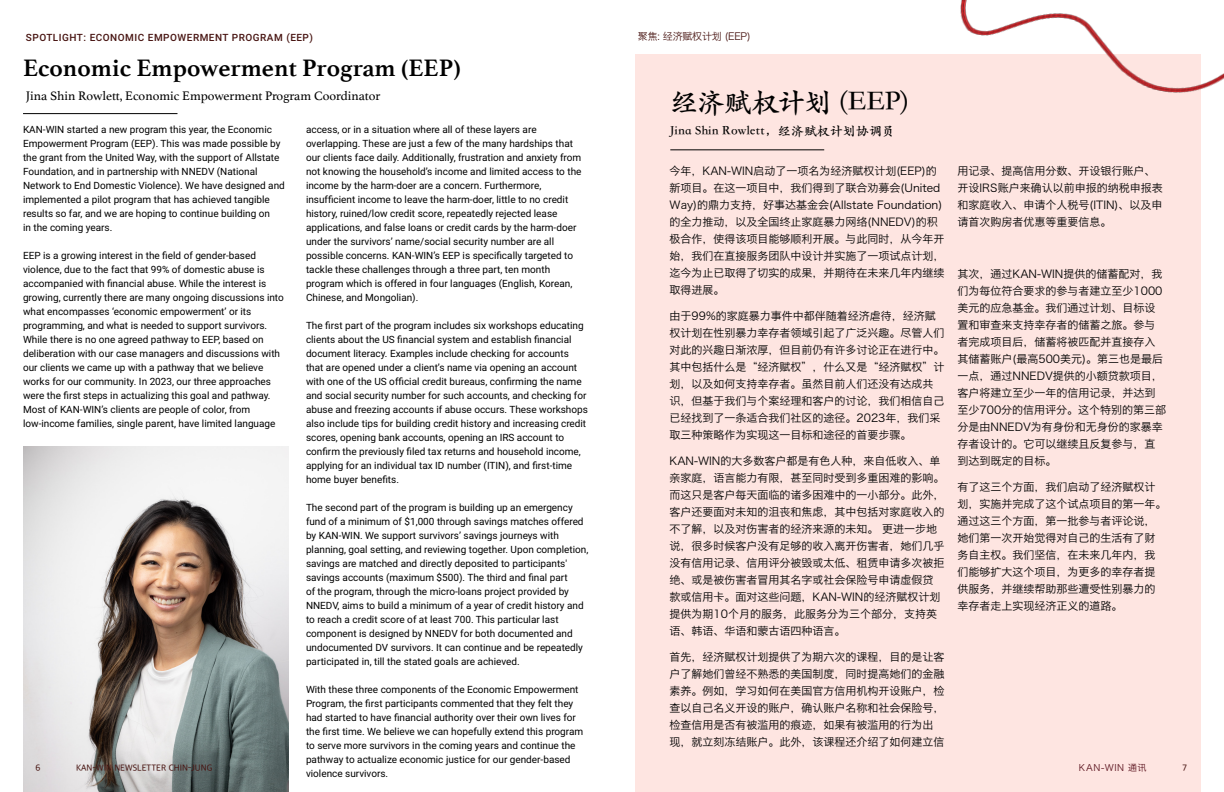
<style>
.page{position:relative;width:1224px;height:792px;background:#fff}
.page>*{position:absolute;margin:0;border:0;box-sizing:border-box;transform-origin:0 0}
.t1{font:700 28px "ST Kaiti SC";letter-spacing:-.045em;color:#000}
.t2{font:700 25px "Athelas";color:#000}
.t3{font:13px "Athelas";color:#000}
.t4{font:700 13px "ST Kaiti SC";color:#000}
.t5{font:11px/17px "Hiragino Sans GB W3";color:#000}
.t6{font:10px/14px "Roboto";color:#000}
.t7{font:500 10px "Roboto";letter-spacing:.05em;color:#481512}
.t8{font:10px "Hiragino Sans GB W3";letter-spacing:-.02em;color:#481512}
.t9{font:500 9px "Apple SD Gothic Neo";color:#481512}
.t10{font:9px "Hiragino Sans GB W3";letter-spacing:.07em;color:#59111c}
</style>
<div class="page">
<hr style="left:23px;top:113px;width:154px;height:1px;background:#000">
<div style="left:635px;top:54px;width:566px;height:738px;background:#fee5e1"></div>
<img style="left:23px;top:446px;width:266px;height:346px">
<hr style="left:670px;top:149px;width:154px;height:1px;background:#000">
<img style="left:960px;top:0;width:264px;height:93px">
<p class="t7" style="left:26px;top:30px;width:289px">SPOTLIGHT: ECONOMIC EMPOWERMENT PROGRAM (EEP)</p>
<p class="t8" style="left:638px;top:30px;width:114px">聚焦: 经济赋权计划 (EEP)</p>
<h2 class="t2" style="left:23px;top:48px;width:439px">Economic Empowerment Program (EEP)</h2>
<h3 class="t3" style="left:26px;top:86px;width:356px">Jina Shin Rowlett, Economic Empowerment Program Coordinator</h3>
<p class="t6" style="left:306px;top:122px;width:277px">access, or in a situation where all of these layers are overlapping. These are just a few of the many hardships that our clients face daily. Additionally, frustration and anxiety from not knowing the household’s income and limited access to the income by the harm-doer are a concern. Furthermore, insufficient income to leave the harm-doer, little to no credit history, ruined/low credit score, repeatedly rejected lease applications, and false loans or credit cards by the harm-doer under the survivors’ name/social security number are all possible concerns. KAN-WIN’s EEP is specifically targeted to tackle these challenges through a three part, ten month program which is offered in four languages (English, Korean, Chinese, and Mongolian).</p>
<p class="t6" style="left:306px;top:318px;width:283px">The first part of the program includes six workshops educating clients about the US financial system and establish financial document literacy. Examples include checking for accounts that are opened under a client’s name via opening an account with one of the US official credit bureaus, confirming the name and social security number for such accounts, and checking for abuse and freezing accounts if abuse occurs. These workshops also include tips for building credit history and increasing credit scores, opening bank accounts, opening an IRS account to confirm the previously filed tax returns and household income, applying for an individual tax ID number (ITIN), and first-time home buyer benefits.</p>
<p class="t6" style="left:306px;top:500px;width:284px">The second part of the program is building up an emergency fund of a minimum of $1,000 through savings matches offered by KAN-WIN. We support survivors’ savings journeys with planning, goal setting, and reviewing together. Upon completion, savings are matched and directly deposited to participants' savings accounts (maximum $500). The third and final part<br>of the program, through the micro-loans project provided by NNEDV, aims to build a minimum of a year of credit history and to reach a credit score of at least 700. This particular last component is designed by NNEDV for both documented and undocumented DV survivors. It can continue and be repeatedly participated in, till the stated goals are achieved.</p>
<p class="t6" style="left:306px;top:682px;width:279px">With these three components of the Economic Empowerment Program, the first participants commented that they felt they had started to have financial authority over their own lives for the first time. We believe we can hopefully extend this program to serve more survivors in the coming years and continue the pathway to actualize economic justice for our gender-based violence survivors.</p>
<h1 class="t1" style="left:670px;top:85px;width:240px">经济赋权计划 (EEP)</h1>
<h3 class="t4" style="left:670px;top:123px;width:226px">Jina Shin Rowlett，经济赋权计划协调员</h3>
<p class="t6" style="left:23px;top:122px;width:263px">KAN-WIN started a new program this year, the Economic Empowerment Program (EEP). This was made possible by the grant from the United Way, with the support of Allstate Foundation, and in partnership with NNEDV (National Network to End Domestic Violence). We have designed and implemented a pilot program that has achieved tangible results so far, and we are hoping to continue building on<br>in the coming years.</p>
<p class="t6" style="left:23px;top:248px;width:262px">EEP is a growing interest in the field of gender-based violence, due to the fact that 99% of domestic abuse is accompanied with financial abuse. While the interest is growing, currently there are many ongoing discussions into what encompasses ‘economic empowerment’ or its programming, and what is needed to support survivors.<br>While there is no one agreed pathway to EEP, based on deliberation with our case managers and discussions with our clients we came up with a pathway that we believe works for our community. In 2023, our three approaches were the first steps in actualizing this goal and pathway.<br>Most of KAN-WIN’s clients are people of color, from low-income families, single parent, have limited language</p>
<p class="t5" style="left:670px;top:163px;width:276px">今年，KAN-WIN启动了一项名为经济赋权计划(EEP)的新项目。在这一项目中，我们得到了联合劝募会(United<br>Way)的鼎力支持，好事达基金会(Allstate Foundation)的全力推动，以及全国终止家庭暴力网络(NNEDV)的积极合作，使得该项目能够顺利开展。与此同时，从今年开始，我们在直接服务团队中设计并实施了一项试点计划，迄今为止已取得了切实的成果，并期待在未来几年内继续取得进展。</p>
<p class="t5" style="left:670px;top:308px;width:276px">由于99%的家庭暴力事件中都伴随着经济虐待，经济赋权计划在性别暴力幸存者领域引起了广泛兴趣。尽管人们对此的兴趣日渐浓厚，但目前仍有许多讨论正在进行中。其中包括什么是“经济赋权”，什么又是“经济赋权”计划，以及如何支持幸存者。虽然目前人们还没有达成共识，但基于我们与个案经理和客户的讨论，我们相信自己已经找到了一条适合我们社区的途径。2023年，我们采取三种策略作为实现这一目标和途径的首要步骤。</p>
<p class="t5" style="left:670px;top:453px;width:276px">KAN-WIN的大多数客户都是有色人种，来自低收入、单亲家庭，语言能力有限，甚至同时受到多重困难的影响。而这只是客户每天面临的诸多困难中的一小部分。此外，客户还要面对未知的沮丧和焦虑，其中包括对家庭收入的不了解，以及对伤害者的经济来源的未知。 更进一步地说，很多时候客户没有足够的收入离开伤害者，她们几乎没有信用记录、信用评分被毁或太低、租赁申请多次被拒绝、或是被伤害者冒用其名字或社会保险号申请虚假贷款或信用卡。面对这些问题，KAN-WIN的经济赋权计划提供为期10个月的服务，此服务分为三个部分，支持英语、韩语、华语和蒙古语四种语言。</p>
<p class="t5" style="left:670px;top:649px;width:276px">首先，经济赋权计划提供了为期六次的课程，目的是让客户了解她们曾经不熟悉的美国制度，同时提高她们的金融素养。例如，学习如何在美国官方信用机构开设账户，检查以自己名义开设的账户，确认账户名称和社会保险号，检查信用是否有被滥用的痕迹，如果有被滥用的行为出现，就立刻冻结账户。此外，该课程还介绍了如何建立信</p>
<p class="t5" style="left:958px;top:163px;width:207px">用记录、提高信用分数、开设银行账户、开设IRS账户来确认以前申报的纳税申报表和家庭收入、申请个人税号(ITIN)、以及申请首次购房者优惠等重要信息。</p>
<p class="t5" style="left:958px;top:265px;width:210px">其次，通过KAN-WIN提供的储蓄配对，我们为每位符合要求的参与者建立至少1000美元的应急基金。我们通过计划、目标设置和审查来支持幸存者的储蓄之旅。参与者完成项目后，储蓄将被匹配并直接存入其储蓄账户(最高500美元)。第三也是最后一点，通过NNEDV提供的小额贷款项目，客户将建立至少一年的信用记录，并达到至少700分的信用评分。这个特别的第三部分是由NNEDV为有身份和无身份的家暴幸存者设计的。它可以继续且反复参与，直到达到既定的目标。</p>
<p class="t5" style="left:958px;top:478px;width:210px">有了这三个方面，我们启动了经济赋权计划，实施并完成了这个试点项目的第一年。通过这三个方面，第一批参与者评论说，她们第一次开始觉得对自己的生活有了财务自主权。我们坚信，在未来几年内，我们能够扩大这个项目，为更多的幸存者提供服务，并继续帮助那些遭受性别暴力的幸存者走上实现经济正义的道路。</p>
<p class="t9" style="left:35px;top:762px;width:7px">6</p>
<p class="t9" style="left:76px;top:762px;width:138px">KAN-WIN NEWSLETTER CHIN-JUNG</p>
<p class="t10" style="left:1079px;top:762px;width:69px">KAN-WIN 通讯</p>
<p class="t9" style="left:1182px;top:763px;width:6px">7</p>
</div>
